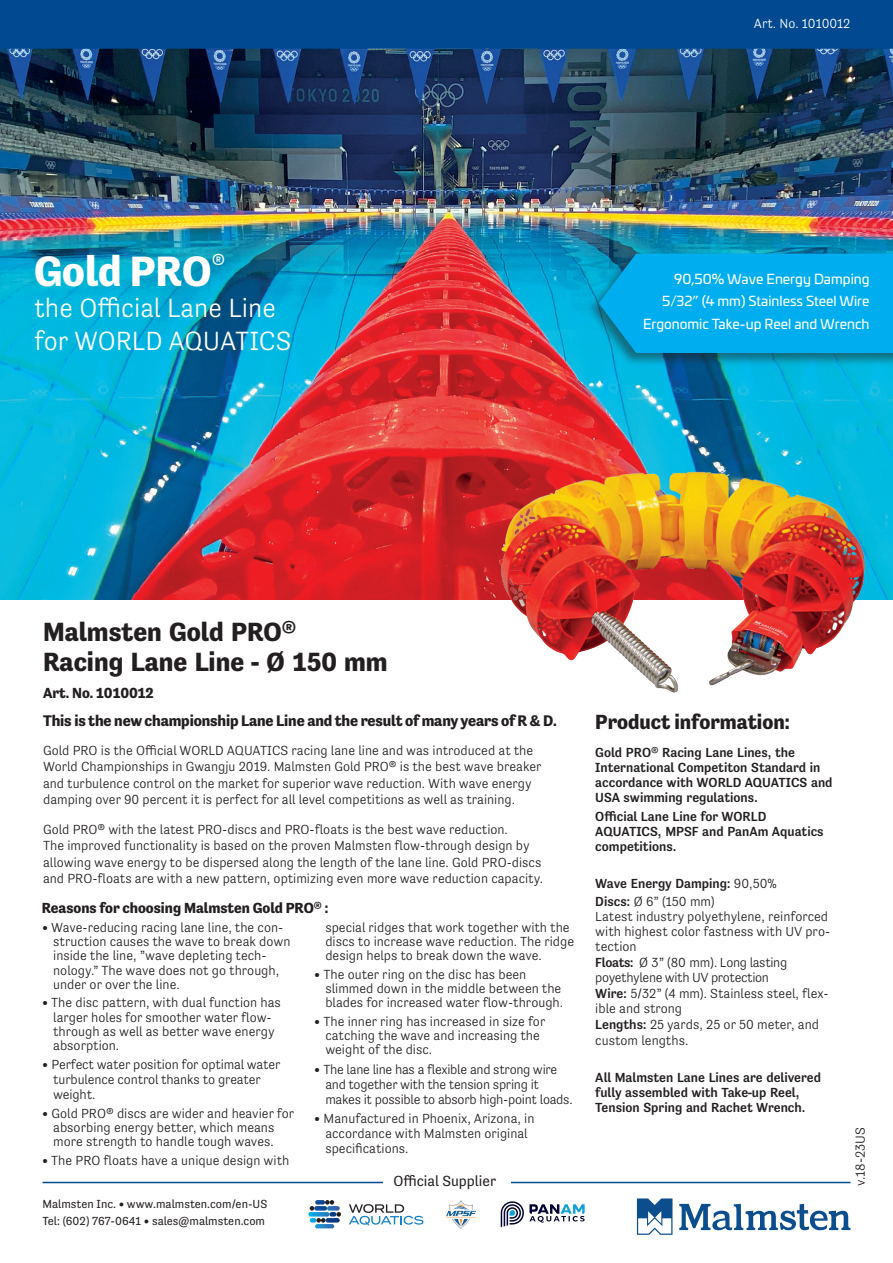
<style>
.page{position:relative;width:893px;height:1263px;background:#fff}
.page>*{position:absolute;margin:0;border:0;box-sizing:border-box;transform-origin:0 0}
.t1{font:700 43.5px "Tenso";color:#fff}
.t2{font:700 27px/30px "Tenso";color:#231f20}
.t3{font:300 27px/32.5px "Tenso";color:#fff}
.t4{font:700 21px "Tenso";color:#231f20}
.t5{font:700 15.75px "Tenso";letter-spacing:-.01em;color:#231f20}
.t6{font:700 15px "Tenso";color:#231f20}
.t7{font:15px "Tenso";color:#231f20}
.t8{font:300 13.5px/14.2px "Tenso";color:#231f20}
.t9{font:500 13.5px/15px "Tenso";color:#231f20}
.t10{font:300 13.5px/15px "Tenso";letter-spacing:-.02em;color:#231f20}
.t11{font:13.5px/22.5px "Univia Pro";color:#fff;text-align:right}
.t12{font:300 13.5px "Tenso";color:#fff}
.t13{font:12px/16.5px "Tenso";color:#231f20}
.s1{font-weight:300}
.s2{font-weight:500}
</style>
<div class="page">
<svg style="left:679px;top:1204px;width:171px;height:26px"></svg>
<svg style="left:637px;top:1198px;width:35px;height:37px"></svg>
<svg style="left:501px;top:1201px;width:84px;height:26px"></svg>
<svg style="left:308px;top:1200px;width:33px;height:28px"></svg>
<svg style="left:349px;top:1204px;width:74px;height:22px"></svg>
<hr style="left:43px;top:1182px;width:807px;height:1px;background:#014990">
<div style="left:383px;top:1171px;width:127px;height:21px;background:#fff"></div>
<svg style="left:446px;top:1200px;width:30px;height:28px"></svg>
<img style="left:0;top:48px;width:893px;height:552px">
<div style="left:0;top:0;width:893px;height:48px;background:#014990"></div>
<img style="left:495px;top:453px;width:376px;height:240px">
<div style="left:586px;top:251px;width:307px;height:117px;background:#231f20;opacity:.5"></div>
<svg style="left:599px;top:254px;width:294px;height:99px"></svg>
<h1 class="t1" style="left:34px;top:247px;width:193px">Gold PRO<sup>®</sup></h1>
<h2 class="t3" style="left:34px;top:292px;width:259px">the Official Lane Line for WORLD AQUATICS</h2>
<p class="t12" style="left:752px;top:15px;width:93px">Item n 101000</p>
<p class="t12" style="left:754px;top:15px;width:98px">Art. No. 1010012</p>
<p class="t12" style="left:801px;top:15px;width:28px">20 1</p>
<p class="t11" style="left:643px;top:267px;width:228px">90,50% Wave Energy Damping<br>5/32” (4 mm) Stainless Steel Wire<br>Ergonomic Take-up Reel and Wrench</p>
<h2 class="t2" style="left:43px;top:617px;width:346px">Malmsten Gold PRO®<br>Racing Lane Line - Ø 150 mm</h2>
<p class="t5" style="left:43px;top:711px;width:515px">This is the new championship Lane Line and the result of many years of R &amp; D.</p>
<p class="t8" style="left:43px;top:742px;width:500px;line-height:16.5px">Gold PRO is the Official WORLD AQUATICS racing lane line and was introduced at the World Championships in Gwangju 2019. Malmsten Gold PRO® is the best wave breaker and turbulence control on the market for superior wave reduction. With wave energy damping over 90 percent it is perfect for all level competitions as well as training.</p>
<p class="t8" style="left:43px;top:821px;width:501px;line-height:16.5px">Gold PRO® with the latest PRO-discs and PRO-floats is the best wave reduction.<br>The improved functionality is based on the proven Malmsten flow-through design by allowing wave energy to be dispersed along the length of the lane line. Gold PRO-discs and PRO-floats are with a new pattern, optimizing even more wave reduction capacity.</p>
<p class="t6" style="left:43px;top:684px;width:112px">Art. No. 1010012</p>
<p class="t6" style="left:42px;top:899px;width:288px">Reasons for choosing Malmsten Gold PRO® :</p>
<p class="t8" style="left:53px;top:920px;width:239px;text-indent:-11px">• Wave-reducing racing lane line, the con&shy;struction causes the wave to break down inside the line, ”wave depleting tech&shy;nology.” The wave does not go through, under or over the line.</p>
<p class="t8" style="left:53px;top:995px;width:229px;text-indent:-11px">• The disc pattern, with dual function has larger holes for smoother water flow&shy;through as well as better wave energy absorption.</p>
<p class="t8" style="left:53px;top:1057px;width:229px;line-height:15px;text-indent:-11px">• Perfect water position for optimal water turbulence control thanks to greater weight.</p>
<p class="t8" style="left:53px;top:1106px;width:242px;text-indent:-11px">• Gold PRO® discs are wider and heavier for absorbing energy better, which means more strength to handle tough waves.</p>
<p class="t8" style="left:42px;top:1153px;width:249px">• The PRO floats have a unique design with</p>
<p class="t13" style="left:43px;top:1196px;width:226px">Malmsten Inc. • www.malmsten.com/en-US<br>Tel: (602) 767-0641 • sales@malmsten.com</p>
<p class="t8" style="left:325px;top:920px;width:250px">special ridges that work together with the discs to increase wave reduction. The ridge design helps to break down the wave.</p>
<p class="t8" style="left:325px;top:967px;width:239px;text-indent:-11px">• The outer ring on the disc has been slimmed down in the middle between the blades for increased water flow-through.</p>
<p class="t8" style="left:325px;top:1014px;width:221px;text-indent:-11px">• The inner ring has increased in size for catching the wave and increasing the weight of the disc.</p>
<p class="t10" style="left:325px;top:1061px;width:249px;text-indent:-11px">• The lane line has a flexible and strong wire and together with the tension spring it makes it possible to absorb high-point loads.</p>
<p class="t8" style="left:325px;top:1111px;width:211px;line-height:15px;text-indent:-11px">• Manufactured in Phoenix, Arizona, in accordance with Malmsten original specifications.</p>
<p class="t7" style="left:393px;top:1172px;width:104px">Official Supplier</p>
<h3 class="t4" style="left:595px;top:710px;width:196px">Product information:</h3>
<p class="t9" style="left:595px;top:745px;width:239px">Gold PRO® Racing Lane Lines, the International Competiton Standard in accordance with WORLD AQUATICS and USA swimming regulations.</p>
<p class="t9" style="left:595px;top:808px;width:230px">Official Lane Line for WORLD<br>AQUATICS, MPSF and PanAm Aquatics competitions.</p>
<p class="t9" style="left:595px;top:874px;width:183px;line-height:18.5px">Wave Energy Damping: <span class="s1">90,50%<br></span>Discs: <span class="s1">Ø 6” (150 mm)</span></p>
<p class="t8" style="left:595px;top:909px;width:236px;line-height:15.5px">Latest industry polyethylene, reinforced with highest color fastness with UV pro&shy;tection<br><span class="s2">Floats:</span> Ø 3” (80 mm). Long lasting poyethylene with UV protection<br><span class="s2">Wire:</span> 5/32” (4 mm). Stainless steel, flex&shy;ible and strong<br><span class="s2">Lengths:</span> 25 yards, 25 or 50 meter, and custom lengths.</p>
<p class="t9" style="left:595px;top:1070px;width:227px">All Malmsten Lane Lines are delivered fully assembled with Take-up Reel,<br>Tension Spring and Rachet Wrench.</p>
<p class="t8" style="left:853px;top:1186px;width:60px;rotate:-90deg">v.18-23US</p>
</div>
